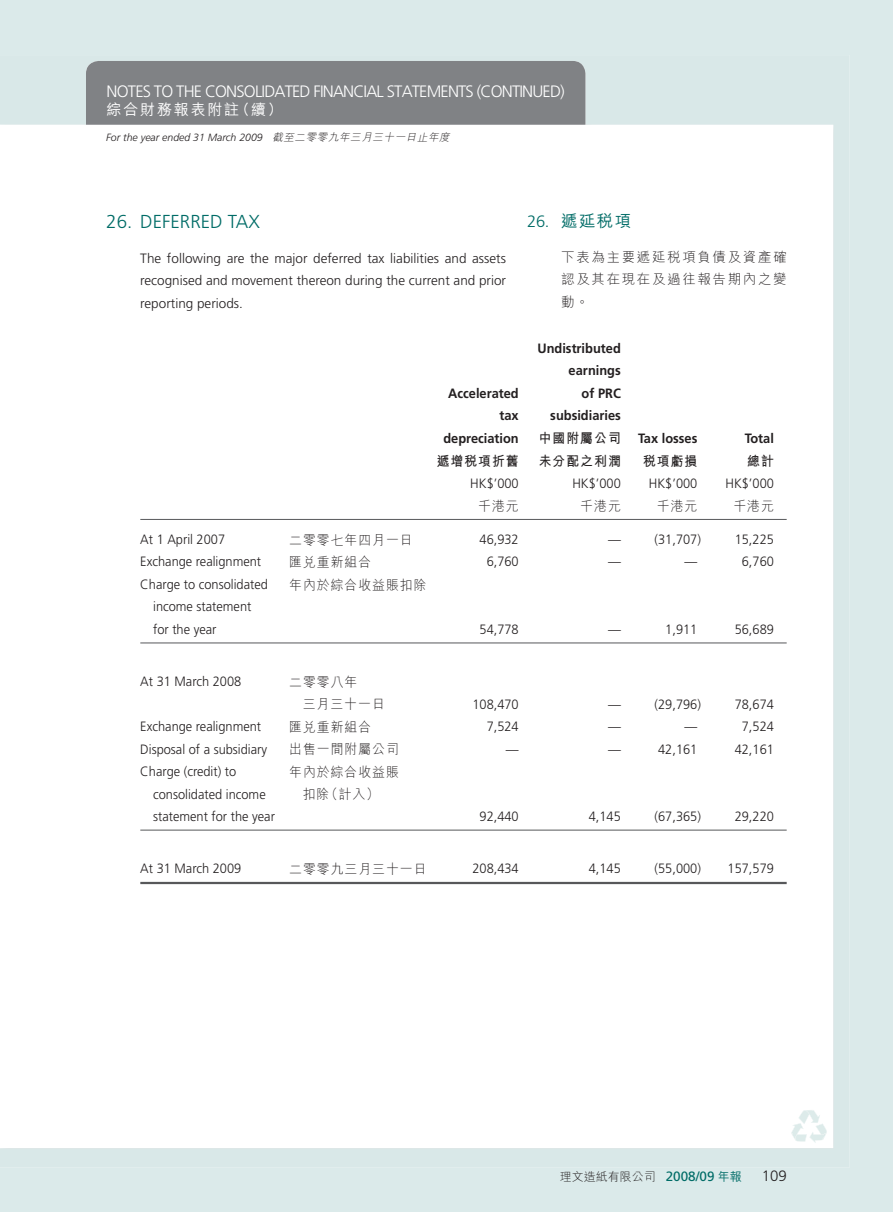
<style>
.page{position:relative;width:893px;height:1212px;background:#dbeaea}
.page>*{position:absolute;margin:0;border:0;box-sizing:border-box;transform-origin:0 0}
.t1{font:300 18.75px "Frutiger LT Std";color:#006c67}
.t2{font:300 16.5px "Frutiger LT Std";letter-spacing:-.05em;color:#fff}
.t3{font:500 16.5px "M Hei HK";color:#006c67}
.t4{font:500 15px "M Hei HK";letter-spacing:.12em;color:#fff}
.t5{font:300 15px "Frutiger LT Std";color:#231f20}
.t6{font:300 13.5px/22.5px "Frutiger LT Std";color:#231f20;scale:.95 1}
.t7{font:300 13.5px/22.5px "Frutiger LT Std";color:#231f20;text-align:justify}
.t8{font:300 13.5px/22.5px "M Hei HK";letter-spacing:.08em;color:#231f20;scale:.95 1}
.t9{font:700 13.5px/22.5px "Frutiger LT Std";color:#231f20;text-align:right;scale:.95 1}
.t10{font:300 13.5px/22.5px "M Hei HK";letter-spacing:.08em;color:#231f20;text-align:justify}
.t11{font:700 13.5px "M Hei HK";letter-spacing:.08em;color:#231f20;scale:.95 1}
.t12{font:300 12px "M Hei HK";color:#231f20}
.t13{font:italic 300 10.5px "Frutiger LT Std";color:#231f20}
.s1{font-family:"M Hei HK"}
.s2{font-family:"Frutiger LT Std";font-weight:300}
.s3{font-family:"Frutiger LT Std";font-weight:400;font-size:13.5px;color:#006c67}
.s4{font-weight:500;color:#006c67}
</style>
<div class="page">
<div style="left:0;top:71px;width:833px;height:1077px;background:#fff"></div>
<div style="left:86px;top:61px;width:499px;height:64px;background:#808285"></div>
<svg style="left:791px;top:1110px;width:36px;height:33px"></svg>
<hr style="left:140px;top:519px;width:647px;height:1px;background:#57585a">
<hr style="left:140px;top:642px;width:647px;height:1px;background:#57585a">
<hr style="left:140px;top:830px;width:647px;height:1px;background:#57585a">
<hr style="left:140px;top:882px;width:647px;height:2px;background:#57585a">
<p class="t2" style="left:107px;top:84px;width:460px">NOTES TO THE CONSOLIDATED FINANCIAL STATEMENTS (CONTINUED)</p>
<p class="t4" style="left:107px;top:104px;width:178px">綜合財務報表附註（續）</p>
<p class="t13" style="left:106px;top:133px;width:347px">For the year ended 31 March 2009 <span class="s1">截至二零零九年三月三十一日止年度</span></p>
<h1 class="t1" style="left:106px;top:214px;width:155px">26. DEFERRED TAX</h1>
<p class="t7" style="left:140px;top:248px;width:367px">The following are the major deferred tax liabilities and assets recognised and movement thereon during the current and prior reporting periods.</p>
<p class="t3" style="left:527px;top:215px;width:105px"><span class="s2">26.</span> 遞延稅項</p>
<p class="t10" style="left:561px;top:247px;width:227px">下表為主要遞延稅項負債及資產確認及其在現在及過往報告期內之變動。</p>
<p class="t9" style="left:443px;top:383px;width:81px">Accelerated tax depreciation</p>
<p class="t9" style="left:537px;top:338px;width:89px">Undistributed earnings<br>of PRC subsidiaries</p>
<p class="t11" style="left:539px;top:433px;width:88px">中國附屬公司</p>
<p class="t9" style="left:638px;top:428px;width:64px">Tax losses</p>
<p class="t9" style="left:745px;top:428px;width:32px">Total</p>
<p class="t11" style="left:437px;top:456px;width:88px">遞增稅項折舊</p>
<p class="t11" style="left:539px;top:456px;width:88px">未分配之利潤</p>
<p class="t11" style="left:643px;top:456px;width:59px">稅項虧損</p>
<p class="t11" style="left:747px;top:456px;width:30px">總計</p>
<p class="t6" style="left:470px;top:473px;width:53px">HK$’000</p>
<p class="t6" style="left:572px;top:473px;width:53px">HK$’000</p>
<p class="t6" style="left:649px;top:473px;width:53px">HK$’000</p>
<p class="t6" style="left:725px;top:473px;width:53px">HK$’000</p>
<p class="t8" style="left:478px;top:496px;width:44px">千港元</p>
<p class="t8" style="left:580px;top:496px;width:44px">千港元</p>
<p class="t8" style="left:657px;top:496px;width:44px">千港元</p>
<p class="t8" style="left:733px;top:496px;width:44px">千港元</p>
<p class="t6" style="left:140px;top:529px;width:91px">At 1 April 2007</p>
<p class="t8" style="left:289px;top:530px;width:132px">二零零七年四月一日</p>
<p class="t6" style="left:480px;top:529px;width:43px">46,932</p>
<p class="t6" style="left:608px;top:529px;width:15px">—</p>
<p class="t6" style="left:655px;top:529px;width:50px">(31,707)</p>
<p class="t6" style="left:735px;top:529px;width:43px">15,225</p>
<p class="t6" style="left:140px;top:551px;width:129px">Exchange realignment</p>
<p class="t8" style="left:289px;top:552px;width:88px">匯兌重新組合</p>
<p class="t6" style="left:487px;top:551px;width:35px">6,760</p>
<p class="t6" style="left:608px;top:551px;width:15px">—</p>
<p class="t6" style="left:685px;top:551px;width:15px">—</p>
<p class="t6" style="left:742px;top:551px;width:35px">6,760</p>
<p class="t6" style="left:153px;top:574px;width:122px;text-indent:-13px">Charge to consolidated income statement for the year</p>
<p class="t8" style="left:289px;top:575px;width:146px">年內於綜合收益賬扣除</p>
<p class="t6" style="left:480px;top:619px;width:43px">54,778</p>
<p class="t6" style="left:608px;top:619px;width:15px">—</p>
<p class="t6" style="left:665px;top:619px;width:35px">1,911</p>
<p class="t6" style="left:735px;top:619px;width:43px">56,689</p>
<p class="t6" style="left:140px;top:671px;width:108px">At 31 March 2008</p>
<p class="t8" style="left:303px;top:672px;width:88px;text-indent:-14px">二零零八年<br>三月三十一日</p>
<p class="t6" style="left:472px;top:694px;width:50px">108,470</p>
<p class="t6" style="left:608px;top:694px;width:15px">—</p>
<p class="t6" style="left:655px;top:694px;width:50px">(29,796)</p>
<p class="t6" style="left:735px;top:694px;width:43px">78,674</p>
<p class="t6" style="left:140px;top:716px;width:129px">Exchange realignment</p>
<p class="t8" style="left:289px;top:717px;width:88px">匯兌重新組合</p>
<p class="t6" style="left:487px;top:716px;width:35px">7,524</p>
<p class="t6" style="left:608px;top:716px;width:15px">—</p>
<p class="t6" style="left:685px;top:716px;width:15px">—</p>
<p class="t6" style="left:742px;top:716px;width:35px">7,524</p>
<p class="t6" style="left:140px;top:739px;width:135px">Disposal of a subsidiary</p>
<p class="t8" style="left:289px;top:740px;width:117px">出售一間附屬公司</p>
<p class="t6" style="left:506px;top:739px;width:15px">—</p>
<p class="t6" style="left:608px;top:739px;width:15px">—</p>
<p class="t6" style="left:658px;top:739px;width:43px">42,161</p>
<p class="t6" style="left:735px;top:739px;width:43px">42,161</p>
<p class="t6" style="left:153px;top:761px;width:130px;text-indent:-13px">Charge (credit) to consolidated income statement for the year</p>
<p class="t8" style="left:289px;top:762px;width:117px;text-align:center">年內於綜合收益賬扣除（計入）</p>
<p class="t6" style="left:480px;top:806px;width:43px">92,440</p>
<p class="t6" style="left:589px;top:806px;width:35px">4,145</p>
<p class="t6" style="left:655px;top:806px;width:50px">(67,365)</p>
<p class="t6" style="left:735px;top:806px;width:43px">29,220</p>
<p class="t6" style="left:140px;top:858px;width:108px">At 31 March 2009</p>
<p class="t8" style="left:289px;top:859px;width:146px">二零零九三月三十一日</p>
<p class="t6" style="left:472px;top:858px;width:50px">208,434</p>
<p class="t6" style="left:589px;top:858px;width:35px">4,145</p>
<p class="t6" style="left:655px;top:858px;width:50px">(55,000)</p>
<p class="t6" style="left:728px;top:858px;width:50px">157,579</p>
<p class="t12" style="left:560px;top:1171px;width:184px">理文造紙有限公司 <span class="s3">2008/09</span> <span class="s4">年報</span></p>
<p class="t5" style="left:762px;top:1170px;width:27px">109</p>
</div>
